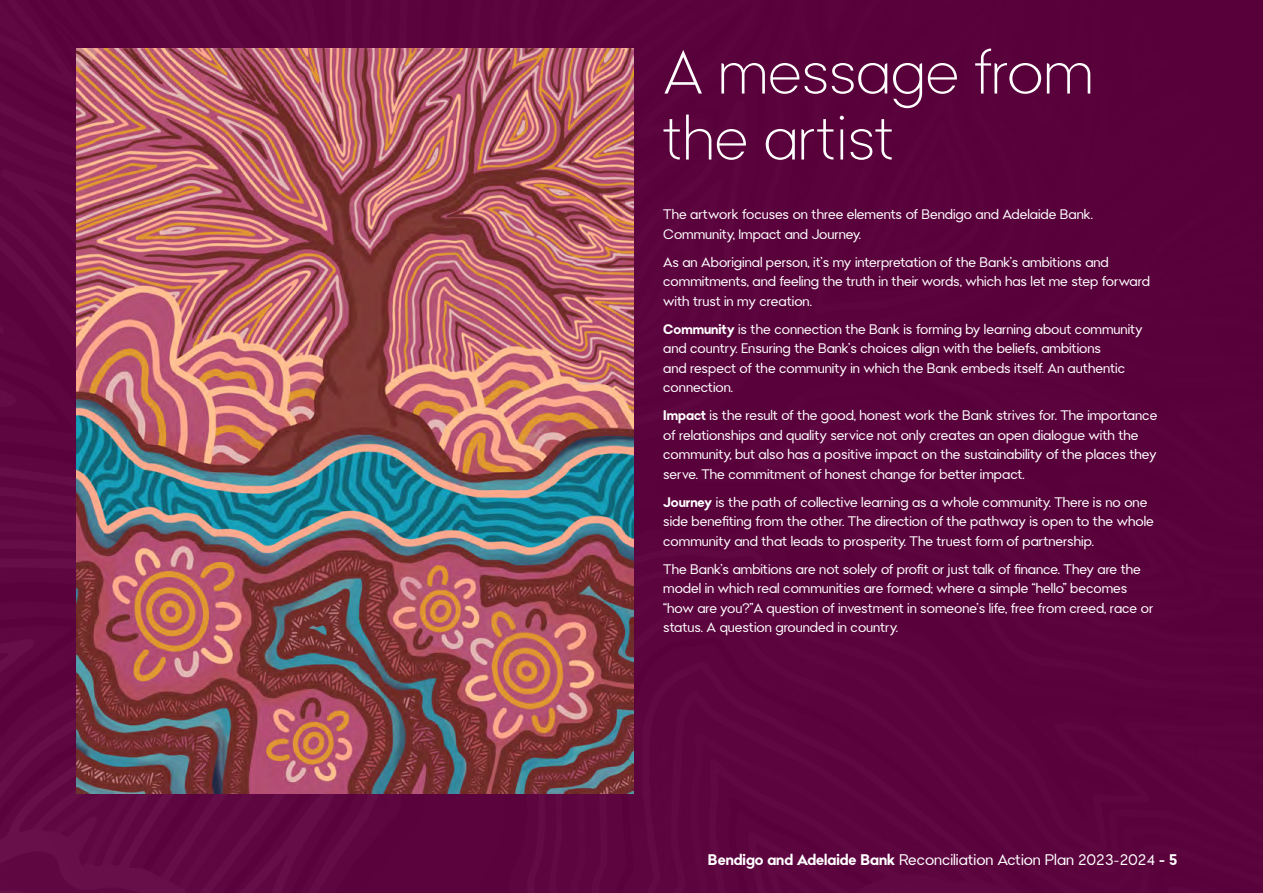
<style>
.page{position:relative;width:1263px;height:893px;background:#5a023c}
.page>*{position:absolute;margin:0;border:0;box-sizing:border-box;transform-origin:0 0}
.t1{font:300 60px/66px "Bendigo Sans";color:#fff}
.t2{font:15px "Bendigo Sans";color:#fff}
.Body{font:13.5px/19.5px "Bendigo Sans";color:#fff}
.s1{font-weight:700}
</style>
<div class="page">
<img style="left:77px;top:49px;width:556px;height:745px">
<h1 class="t1" style="left:663px;top:40px;width:432px">A message from the artist</h1>
<p class="Body" style="left:663px;top:204px;width:431px">The artwork focuses on three elements of Bendigo and Adelaide Bank.<br>Community, Impact and Journey.</p>
<p class="Body" style="left:663px;top:252px;width:488px">As an Aboriginal person, it’s my interpretation of the Bank’s ambitions and commitments, and feeling the truth in their words, which has let me step forward with trust in my creation.</p>
<p class="Body" style="left:663px;top:319px;width:481px"><span class="s1">Community</span> is the connection the Bank is forming by learning about community and country. Ensuring the Bank’s choices align with the beliefs, ambitions<br>and respect of the community in which the Bank embeds itself. An authentic connection.</p>
<p class="Body" style="left:663px;top:405px;width:496px"><span class="s1">Impact</span> is the result of the good, honest work the Bank strives for. The importance of relationships and quality service not only creates an open dialogue with the community, but also has a positive impact on the sustainability of the places they serve. The commitment of honest change for better impact.</p>
<p class="Body" style="left:663px;top:492px;width:492px"><span class="s1">Journey</span> is the path of collective learning as a whole community. There is no one side benefiting from the other. The direction of the pathway is open to the whole community and that leads to prosperity. The truest form of partnership.</p>
<p class="Body" style="left:663px;top:559px;width:491px">The Bank’s ambitions are not solely of profit or just talk of finance. They are the model in which real communities are formed; where a simple “hello” becomes “how are you?”A question of investment in someone’s life, free from creed, race or status. A question grounded in country.</p>
<p class="t2" style="left:708px;top:851px;width:472px"><span class="s1">Bendigo and Adelaide Bank</span> Reconciliation Action Plan 2023-2024 <span class="s1">- 5</span></p>
</div>
